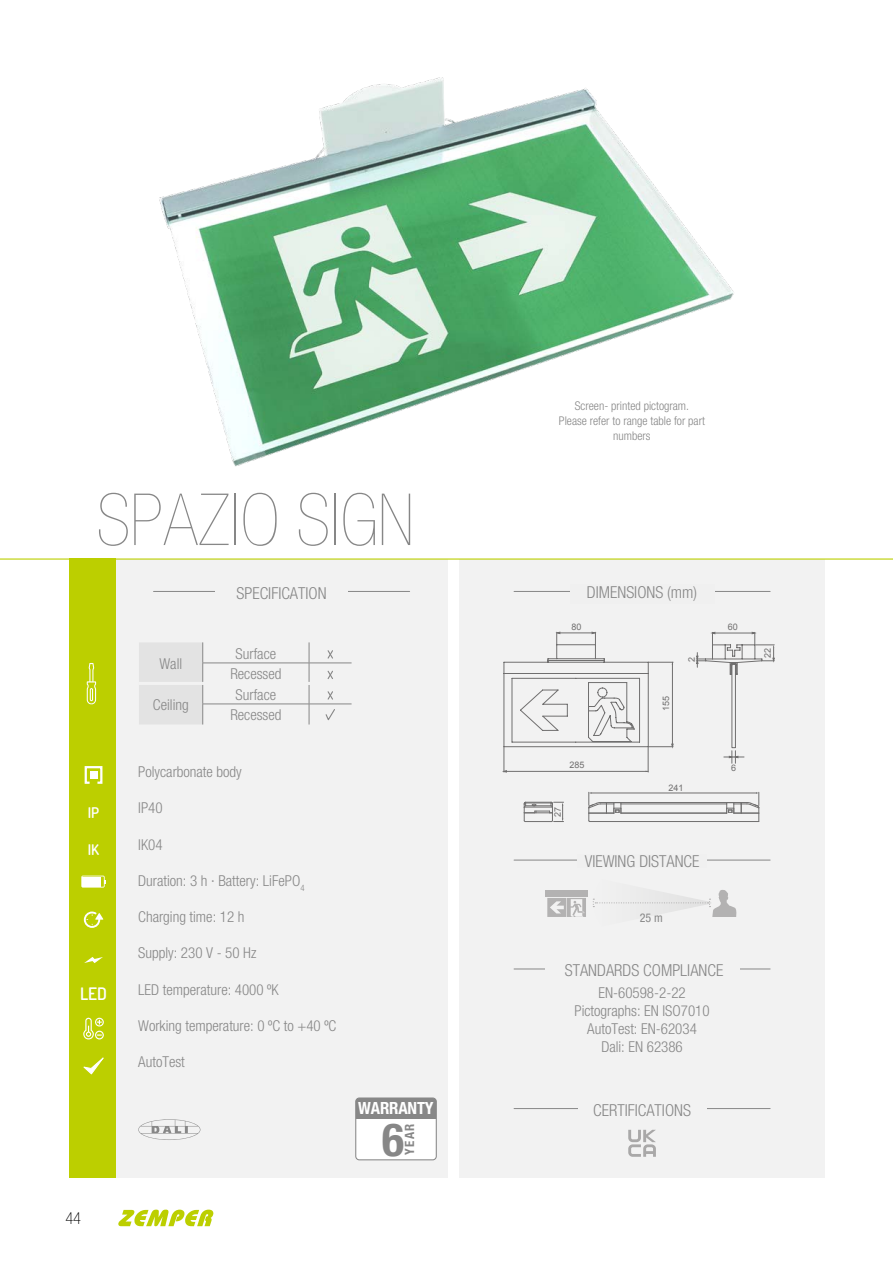
<style>
.page{position:relative;width:893px;height:1263px;background:#fff}
.page>*{position:absolute;margin:0;border:0;box-sizing:border-box;transform-origin:0 0}
.t1{font:72px "Helvetica Neue LT 27 Ult Lt Cn";color:#878787}
.t2{font:45.75px "Helvetica Neue LT 77 Bd Cn";color:#878787}
.t3{font:600 17.25px "Dosis";color:#fff}
.t4{font:16.8px "Helvetica Neue LT 77 Bd Cn";letter-spacing:-.01em;color:#fff}
.t5{font:16.5px "Helvetica Neue LT 47 Lt Cn";color:#878787}
.t6{font:100 condensed 16.5px "Helvetica Neue LT Std";color:#000}
.t7{font:15px/18px "Helvetica Neue LT 47 Lt Cn";color:#878787;text-align:center}
.t8{font:600 14.7px "Dosis";color:#fff}
.t9{font:12.9px "Helvetica Neue LT 77 Bd Cn";color:#878787}
.t10{font:12px/15px "Helvetica Neue LT 47 Lt Cn";color:#878787;text-align:center}
.t11{font:12px "Helvetica Neue LT 57 Cn";color:#878787}
.t12{font:9px "Arial";color:#706f6f}
</style>
<div class="page">
<svg style="left:118px;top:1209px;width:95px;height:17px"></svg>
<div style="left:459px;top:559px;width:366px;height:619px;background:#f2f2f2"></div>
<div style="left:116px;top:560px;width:331px;height:618px;background:#f2f2f2"></div>
<div style="left:69px;top:558px;width:47px;height:620px;background:#bccf00"></div>
<hr style="left:154px;top:591px;width:256px;height:1px;background:#878787">
<div style="left:216px;top:585px;width:132px;height:17px;background:#f2f2f2"></div>
<svg style="left:87px;top:663px;width:9px;height:42px"></svg>
<img style="left:159px;top:77px;width:575px;height:390px">
<hr style="left:0;top:558px;width:893px;height:2px;background:#bccf00">
<svg style="left:81px;top:876px;width:25px;height:11px"></svg>
<svg style="left:84px;top:957px;width:19px;height:6px"></svg>
<svg style="left:84px;top:911px;width:19px;height:17px"></svg>
<svg style="left:83px;top:1018px;width:21px;height:21px"></svg>
<svg style="left:83px;top:1057px;width:21px;height:18px"></svg>
<svg style="left:84px;top:766px;width:19px;height:18px"></svg>
<div style="left:90px;top:771px;width:7px;height:8px;background:#fff"></div>
<svg style="left:138px;top:1119px;width:62px;height:21px"></svg>
<hr style="left:514px;top:968px;width:256px;height:1px;background:#878787">
<div style="left:545px;top:963px;width:194px;height:17px;background:#f2f2f2"></div>
<svg style="left:547px;top:898px;width:39px;height:19px"></svg>
<div style="left:545px;top:891px;width:43px;height:6px;background:#b3b2b2"></div>
<svg style="left:593px;top:890px;width:144px;height:27px"></svg>
<hr style="left:514px;top:860px;width:256px;height:1px;background:#878787">
<div style="left:577px;top:854px;width:130px;height:13px;background:#f0f0f0"></div>
<hr style="left:589px;top:821px;width:170px;height:1px;background:#706f6f">
<hr style="left:621px;top:803px;width:106px;height:1px;background:#706f6f">
<hr style="left:621px;top:813px;width:106px;height:1px;background:#706f6f">
<hr style="left:606px;top:802px;width:135px;height:1px;background:#706f6f">
<hr style="left:591px;top:793px;width:166px;height:1px;background:#706f6f">
<svg style="left:588px;top:792px;width:33px;height:30px"></svg>
<svg style="left:726px;top:792px;width:34px;height:29px"></svg>
<svg style="left:523px;top:801px;width:41px;height:21px"></svg>
<svg style="left:503px;top:632px;width:271px;height:140px"></svg>
<hr style="left:514px;top:591px;width:256px;height:1px;background:#878787">
<div style="left:570px;top:584px;width:144px;height:19px;background:#f0f0f0"></div>
<hr style="left:514px;top:1108px;width:256px;height:1px;background:#878787">
<div style="left:578px;top:1102px;width:128px;height:17px;background:#f2f2f2"></div>
<svg style="left:628px;top:1130px;width:28px;height:27px"></svg>
<div style="left:356px;top:1098px;width:80px;height:62px;background:#fff;border-radius:4px"></div>
<div style="left:356px;top:1098px;width:80px;height:20px;background:#878787"></div>
<div style="left:355px;top:1097px;width:82px;height:63px;border:1px solid #878787;border-radius:4px"></div>
<hr style="left:203px;top:663px;width:106px;height:1px;background:#878787">
<hr style="left:309px;top:663px;width:43px;height:1px;background:#878787">
<hr style="left:203px;top:704px;width:106px;height:1px;background:#878787">
<div style="left:139px;top:642px;width:64px;height:82px;background:#e3e3e3"></div>
<hr style="left:309px;top:704px;width:43px;height:1px;background:#878787">
<svg style="left:309px;top:642px;width:1px;height:82px"></svg>
<hr style="left:139px;top:682px;width:64px;height:3px;background:#f2f2f2">
<hr style="left:309px;top:682px;width:43px;height:3px;background:#f2f2f2">
<svg style="left:327px;top:650px;width:6px;height:9px"></svg>
<svg style="left:327px;top:670px;width:6px;height:9px"></svg>
<svg style="left:327px;top:691px;width:6px;height:9px"></svg>
<svg style="left:325px;top:709px;width:10px;height:12px"></svg>
<h1 class="t1" style="left:97px;top:479px;width:319px">SPAZIO SIGN</h1>
<p class="t5" style="left:237px;top:583px;width:92px">SPECIFICATION</p>
<p class="t8" style="left:88px;top:803px;width:13px">IP</p>
<p class="t8" style="left:88px;top:840px;width:13px">IK</p>
<p class="t3" style="left:80px;top:982px;width:29px">LED</p>
<p class="t6" style="left:65px;top:1209px;width:17px">44</p>
<p class="t7" style="left:159px;top:654px;width:24px">Wall</p>
<p class="t7" style="left:230px;top:643px;width:53px;line-height:20.5px">Surface<br>Recessed</p>
<p class="t7" style="left:153px;top:696px;width:37px">Ceiling</p>
<p class="t7" style="left:230px;top:684px;width:53px;line-height:20.5px">Surface<br>Recessed</p>
<p class="t7" style="left:138px;top:763px;width:105px">Polycarbonate body</p>
<p class="t7" style="left:138px;top:799px;width:26px">IP40</p>
<p class="t7" style="left:138px;top:835px;width:26px">IK04</p>
<p class="t7" style="left:138px;top:871px;width:168px">Duration: 3 h · Battery: LiFePO<sub>4</sub></p>
<p class="t7" style="left:138px;top:908px;width:108px">Charging time: 12 h</p>
<p class="t7" style="left:138px;top:944px;width:120px">Supply: 230 V - 50 Hz</p>
<p class="t7" style="left:138px;top:980px;width:142px">LED temperature: 4000 ºK</p>
<p class="t7" style="left:138px;top:1016px;width:199px">Working temperature: 0 ºC to +40 ºC</p>
<p class="t7" style="left:138px;top:1053px;width:48px">AutoTest</p>
<p class="t4" style="left:358px;top:1098px;width:77px">WARRANTY</p>
<h2 class="t2" style="left:382px;top:1112px;width:23px">6</h2>
<p class="t9" style="left:402px;top:1154px;width:32px;rotate:-90deg">YEAR</p>
<p class="t10" style="left:559px;top:399px;width:147px">Screen- printed pictogram.<br>Please refer to range table for part numbers</p>
<p class="t5" style="left:587px;top:582px;width:112px">DIMENSIONS (mm)</p>
<p class="t12" style="left:571px;top:621px;width:12px">80</p>
<p class="t12" style="left:728px;top:621px;width:12px">60</p>
<p class="t12" style="left:660px;top:711px;width:17px;rotate:-90deg">155</p>
<p class="t12" style="left:686px;top:662px;width:7px;rotate:-90deg">2</p>
<p class="t12" style="left:569px;top:759px;width:17px">285</p>
<p class="t12" style="left:552px;top:817px;width:12px;rotate:-90deg">27</p>
<p class="t12" style="left:668px;top:782px;width:17px">241</p>
<p class="t5" style="left:585px;top:852px;width:116px">VIEWING DISTANCE</p>
<p class="t12" style="left:731px;top:762px;width:7px">6</p>
<p class="t11" style="left:640px;top:911px;width:25px">25 m</p>
<p class="t5" style="left:565px;top:961px;width:160px">STANDARDS COMPLIANCE</p>
<p class="t7" style="left:575px;top:984px;width:137px">EN-60598-2-22<br>Pictographs: EN ISO7010<br>AutoTest: EN-62034<br>Dali: EN 62386</p>
<p class="t5" style="left:593px;top:1100px;width:99px">CERTIFICATIONS</p>
<p class="t12" style="left:762px;top:658px;width:12px;rotate:-90deg">22</p>
</div>
